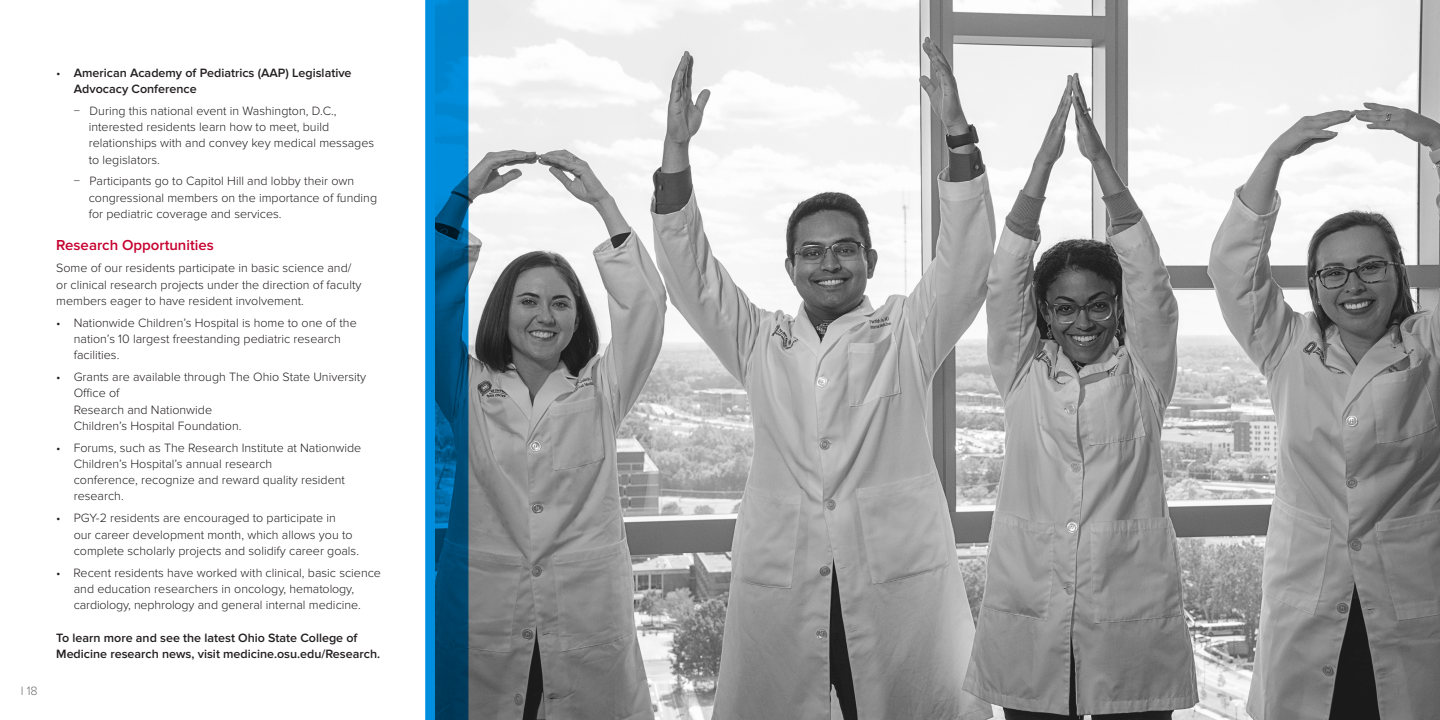
<style>
.page{position:relative;width:1440px;height:720px;background:#fff}
.page>*{position:absolute;margin:0;border:0;box-sizing:border-box;transform-origin:0 0}
.t1{font:600 15px "Proxima Nova";color:#c5002e}
.t2{font:300 12.5px/16.2px "Proxima Nova";color:#231f20}
.t3{font:600 12.5px/16.2px "Proxima Nova";color:#231f20}
.t4{font:300 12.5px "Proxima Nova";color:#717271}
.s1{font-weight:300}
</style>
<div class="page">
<img style="left:468px;top:0;width:972px;height:720px">
<svg style="left:425px;top:0;width:43px;height:720px;background:#0168a1"></svg>
<p class="t4" style="left:21px;top:684px;width:19px">I 18</p>
<p class="t3" style="left:74px;top:65px;width:279px;text-indent:-18px"><span class="s1">•</span> American Academy of Pediatrics (AAP) Legislative<br>Advocacy Conference</p>
<p class="t2" style="left:89px;top:103px;width:287px;text-indent:-15px">− During this national event in Washington, D.C., interested residents learn how to meet, build relationships with and convey key medical messages to legislators.</p>
<p class="t2" style="left:89px;top:173px;width:290px;text-indent:-15px">− Participants go to Capitol Hill and lobby their own congressional members on the importance of funding for pediatric coverage and services.</p>
<p class="t1" style="left:56px;top:237px;width:159px">Research Opportunities</p>
<p class="t2" style="left:56px;top:260px;width:307px">Some of our residents participate in basic science and/ or clinical research projects under the direction of faculty members eager to have resident involvement.</p>
<p class="t2" style="left:74px;top:314px;width:285px;text-indent:-18px">• Nationwide Children’s Hospital is home to one of the nation’s 10 largest freestanding pediatric research facilities.</p>
<p class="t2" style="left:74px;top:369px;width:294px;text-indent:-18px">• Grants are available through The Ohio State University<br>Office of<br>Research and Nationwide<br>Children’s Hospital Foundation.</p>
<p class="t2" style="left:74px;top:439px;width:289px;text-indent:-18px">• Forums, such as The Research Institute at Nationwide Children’s Hospital’s annual research<br>conference, recognize and reward quality resident research.</p>
<p class="t2" style="left:74px;top:510px;width:287px;text-indent:-18px">• PGY-2 residents are encouraged to participate in<br>our career development month, which allows you to complete scholarly projects and solidify career goals.</p>
<p class="t2" style="left:74px;top:564px;width:309px;text-indent:-18px">• Recent residents have worked with clinical, basic science and education researchers in oncology, hematology, cardiology, nephrology and general internal medicine.</p>
<p class="t3" style="left:56px;top:630px;width:325px">To learn more and see the latest Ohio State College of<br>Medicine research news, visit medicine.osu.edu/Research.</p>
</div>
